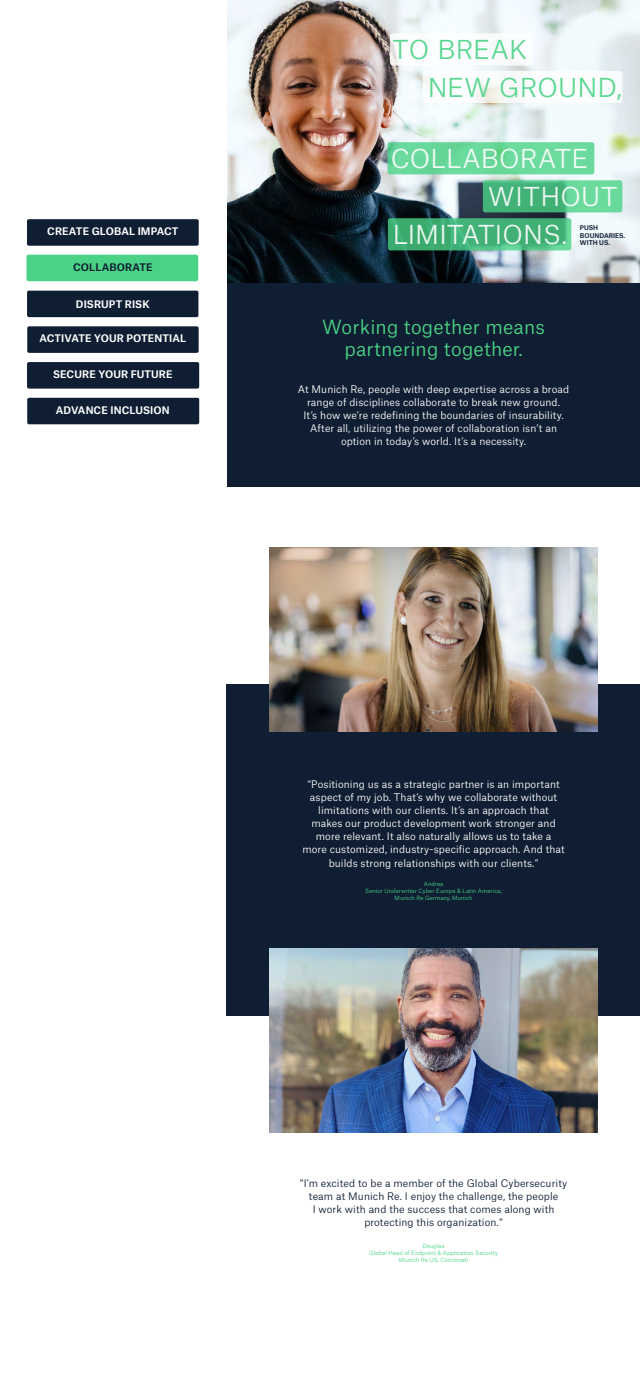
<style>
.page{position:relative;width:640px;height:1387px;background:#fff}
.page>*{position:absolute;margin:0;border:0;box-sizing:border-box;transform-origin:0 0}
.t1{font:25px "Munich Re Neue";letter-spacing:.01em;color:#fff}
.t2{font:25px "Munich Re Neue";letter-spacing:.005em;color:#4ad386}
.t3{font:18.75px/22.5px "Munich Re Neue";letter-spacing:.01em;color:#4ad386;text-align:center}
.t4{font:10px/13.1px "Munich Re Neue";letter-spacing:.01em;color:#fff;text-align:center}
.t5{font:10px/13.1px "Munich Re Neue";letter-spacing:.01em;color:#0f1e32;text-align:center}
.t6{font:700 10px "Munich Re Neue";letter-spacing:.01em;color:#fff}
.t7{font:700 10px "Munich Re Neue";letter-spacing:.01em;color:#0f1e32}
.t8{font:700 6.25px/7.5px "Munich Re Neue";color:#0f1e32}
.t9{font:5.62px/6.8px "Munich Re Neue";letter-spacing:.01em;color:#4ad386;text-align:center}
</style>
<div class="page">
<div style="left:227px;top:283px;width:413px;height:204px;background:#0f1e32"></div>
<div style="left:27px;top:291px;width:171px;height:26px;background:#0f1e32;border-radius:2px"></div>
<div style="left:27px;top:219px;width:172px;height:27px;background:#0f1e32;border-radius:2px"></div>
<div style="left:27px;top:255px;width:171px;height:26px;background:#4ad386;border-radius:2px"></div>
<div style="left:27px;top:326px;width:172px;height:27px;background:#0f1e32;border-radius:2px"></div>
<div style="left:27px;top:362px;width:172px;height:26px;background:#0f1e32;border-radius:2px"></div>
<div style="left:27px;top:398px;width:172px;height:26px;background:#0f1e32;border-radius:2px"></div>
<img style="left:227px;top:0;width:413px;height:283px">
<div style="left:423px;top:71px;width:199px;height:32px;background:#fff;border-radius:2px"></div>
<svg style="left:483px;top:180px;width:139px;height:32px;background:#54c388"></svg>
<div style="left:388px;top:142px;width:206px;height:32px;background:#6bda9d;border-radius:2px"></div>
<div style="left:390px;top:33px;width:142px;height:32px;background:#fff;border-radius:2px"></div>
<svg style="left:388px;top:218px;width:183px;height:32px;background:#42b177"></svg>
<div style="left:227px;top:684px;width:413px;height:331px;background:#0f1e32"></div>
<img style="left:270px;top:547px;width:327px;height:185px">
<img style="left:270px;top:948px;width:327px;height:184px">
<p class="t6" style="left:47px;top:223px;width:133px">CREATE GLOBAL IMPACT</p>
<p class="t7" style="left:73px;top:259px;width:81px">COLLABORATE</p>
<p class="t6" style="left:76px;top:296px;width:75px">DISRUPT RISK</p>
<p class="t6" style="left:40px;top:330px;width:148px">ACTIVATE YOUR POTENTIAL</p>
<p class="t6" style="left:53px;top:366px;width:121px">SECURE YOUR FUTURE</p>
<p class="t6" style="left:56px;top:402px;width:115px">ADVANCE INCLUSION</p>
<h1 class="t2" style="left:393px;top:30px;width:136px">TO BREAK</h1>
<h1 class="t2" style="left:427px;top:68px;width:197px">NEW GROUND,</h1>
<h1 class="t1" style="left:390px;top:139px;width:200px">COLLABORATE</h1>
<h1 class="t1" style="left:489px;top:177px;width:130px">WITHOUT</h1>
<h1 class="t1" style="left:392px;top:215px;width:176px">LIMITATIONS.</h1>
<p class="t8" style="left:580px;top:223px;width:47px">PUSH<br>BOUNDARIES.<br>WITH US.</p>
<h2 class="t3" style="left:322px;top:314px;width:224px">Working together means partnering together.</h2>
<p class="t4" style="left:298px;top:381px;width:273px">At Munich Re, people with deep expertise across a broad range of disciplines collaborate to break new ground.<br>It’s how we’re redefining the boundaries of insurability.<br>After all, utilizing the power of collaboration isn’t an option in today’s world. It’s a necessity.</p>
<p class="t4" style="left:302px;top:776px;width:264px">“Positioning us as a strategic partner is an important aspect of my job. That’s why we collaborate without limitations with our clients. It’s an approach that makes our product development work stronger and more relevant. It also naturally allows us to take a more customized, industry-specific approach. And that builds strong relationships with our clients.”</p>
<p class="t9" style="left:365px;top:880px;width:138px">Andrea<br>Senior Underwriter Cyber Europe &amp; Latin America,<br>Munich Re Germany, Munich</p>
<p class="t5" style="left:300px;top:1175px;width:269px">“I’m excited to be a member of the Global Cybersecurity team at Munich Re. I enjoy the challenge, the people<br>I work with and the success that comes along with protecting this organization.“</p>
<p class="t9" style="left:369px;top:1242px;width:130px">Douglas<br>Global Head of Endpoint &amp; Application Security<br>Munich Re US, Cincinnati</p>
</div>
